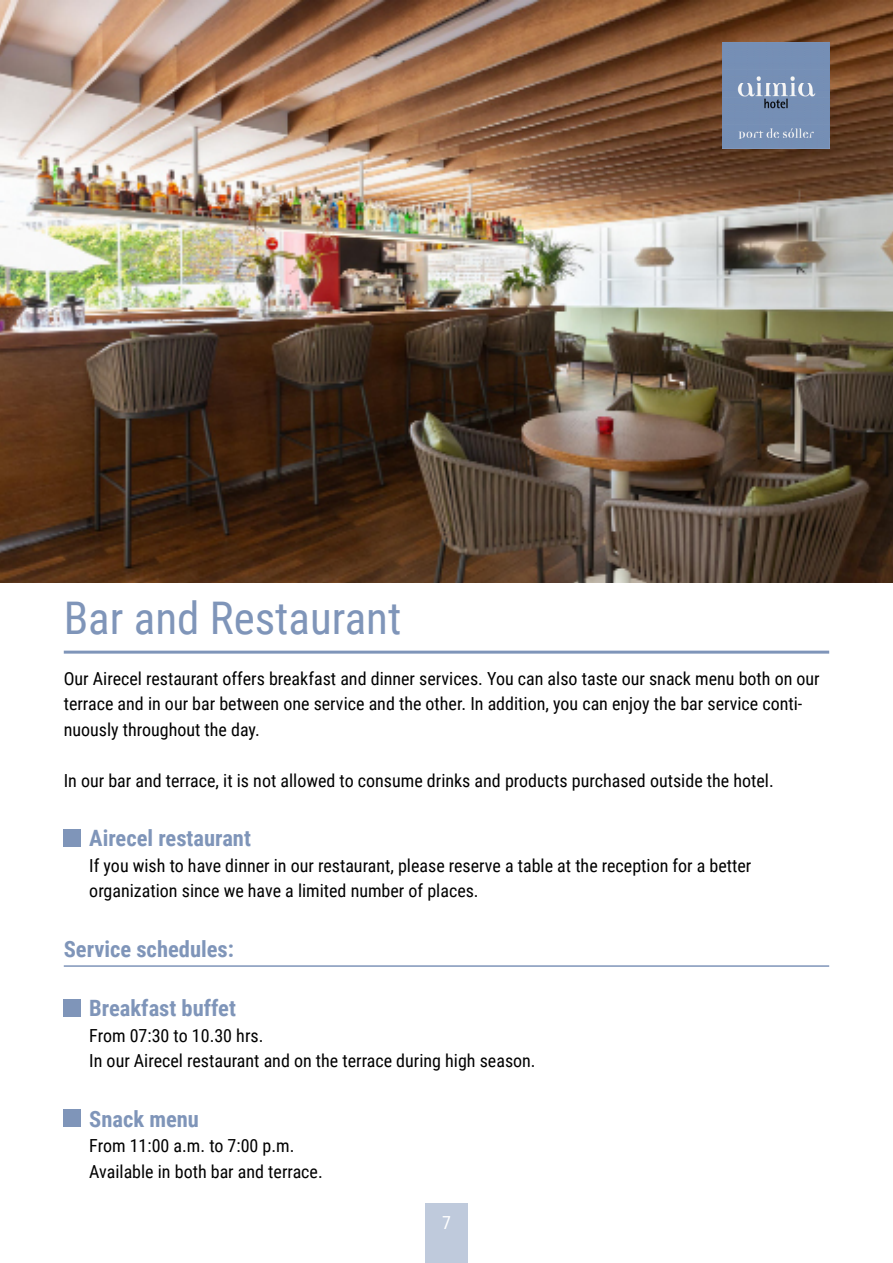
<style>
.page{position:relative;width:893px;height:1263px;background:#fff}
.page>*{position:absolute;margin:0;border:0;box-sizing:border-box;transform-origin:0 0}
.t1{font:45px "Roboto Condensed";color:#7f95b9}
.t2{font:700 22.5px "Roboto Condensed";color:#7f95b9}
.t3{font:18px/25.5px "Roboto Condensed";color:#000}
.t4{font:18px "Roboto Condensed";color:#fff}
</style>
<div class="page">
<img style="left:0;top:0;width:893px;height:583px">
<div style="left:425px;top:1203px;width:43px;height:60px;background:#bfcadc"></div>
<img style="left:723px;top:43px;width:106px;height:106px">
<hr style="left:64px;top:651px;width:765px;height:3px;background:#7f95b9">
<hr style="left:64px;top:965px;width:765px;height:2px;background:#7f95b9">
<div style="left:64px;top:829px;width:17px;height:17px;background:#7f95b9"></div>
<div style="left:64px;top:999px;width:17px;height:17px;background:#7f95b9"></div>
<div style="left:64px;top:1110px;width:17px;height:17px;background:#7f95b9"></div>
<h1 class="t1" style="left:64px;top:586px;width:339px">Bar and Restaurant</h1>
<p class="t3" style="left:64px;top:665px;width:757px">Our Airecel restaurant offers breakfast and dinner services. You can also taste our snack menu both on our terrace and in our bar between one service and the other. In addition, you can enjoy the bar service conti&shy;nuously throughout the day.</p>
<p class="t3" style="left:64px;top:767px;width:711px">In our bar and terrace, it is not allowed to consume drinks and products purchased outside the hotel.</p>
<p class="t2" style="left:89px;top:822px;width:163px">Airecel restaurant</p>
<p class="t3" style="left:89px;top:852px;width:664px">If you wish to have dinner in our restaurant, please reserve a table at the reception for a better organization since we have a limited number of places.</p>
<p class="t2" style="left:64px;top:933px;width:172px">Service schedules:</p>
<p class="t2" style="left:89px;top:992px;width:148px">Breakfast buffet</p>
<p class="t3" style="left:89px;top:1022px;width:448px">From 07:30 to 10.30 hrs.<br>In our Airecel restaurant and on the terrace during high season.</p>
<p class="t2" style="left:89px;top:1103px;width:111px">Snack menu</p>
<p class="t3" style="left:89px;top:1132px;width:235px">From 11:00 a.m. to 7:00 p.m.<br>Available in both bar and terrace.</p>
<p class="t4" style="left:442px;top:1210px;width:10px">7</p>
</div>
